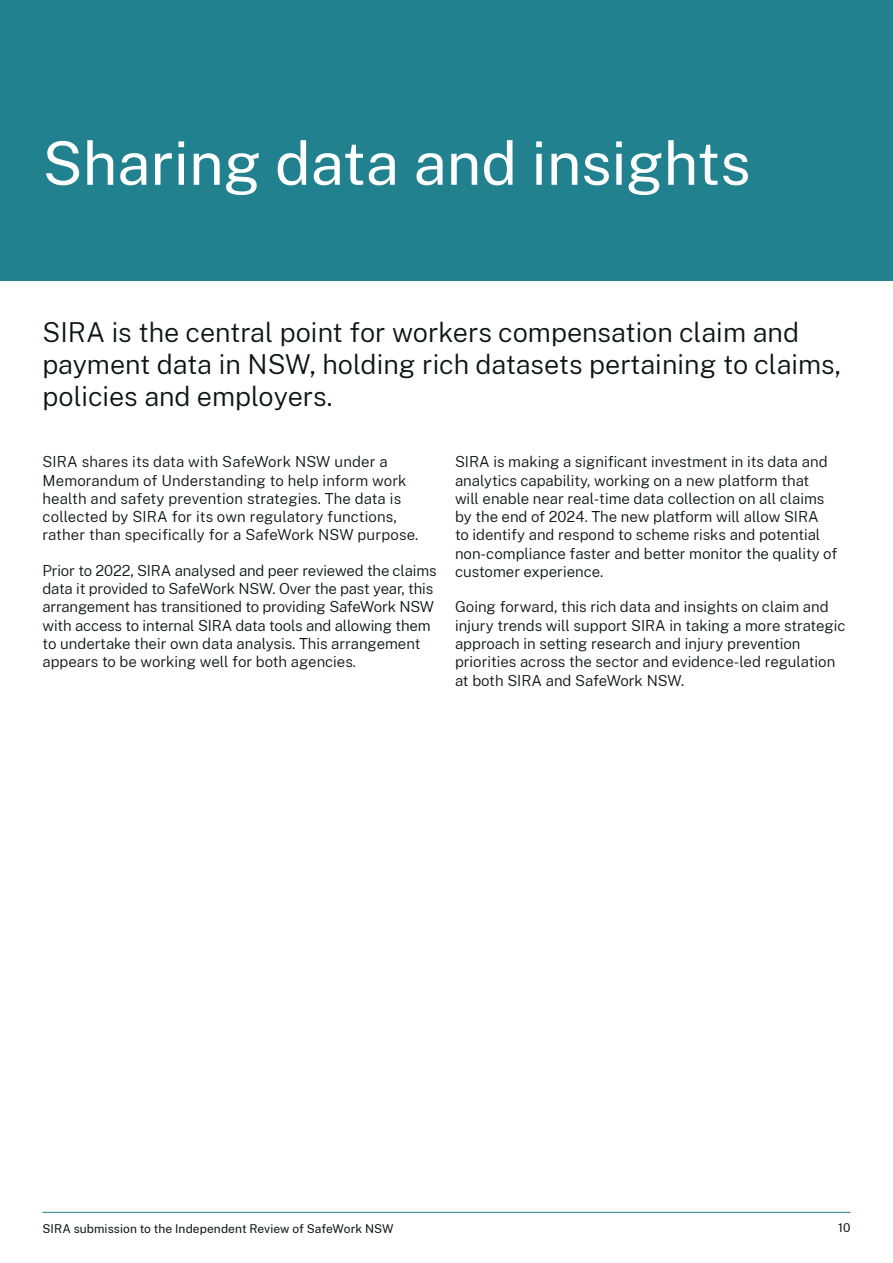
<style>
.page{position:relative;width:893px;height:1263px;background:#fff}
.page>*{position:absolute;margin:0;border:0;box-sizing:border-box;transform-origin:0 0}
.Heading_1__H1_-_Whit{font:60px "Public Sans";color:#fff}
.Intro_Copy{font:300 27px/32.4px "Public Sans";color:#0b1614}
.Body{font:300 15px/18.3px "Public Sans";color:#0b1614}
.t1{font:12px "Public Sans";letter-spacing:.005em;color:#0b1614}
</style>
<div class="page">
<div style="left:0;top:0;width:893px;height:281px;background:#22818f"></div>
<hr style="left:43px;top:1212px;width:807px;height:1px;background:#22818f">
<p class="Heading_1__H1_-_Whit" style="left:43px;top:121px;width:710px">Sharing data and insights</p>
<p class="Intro_Copy" style="left:43px;top:314px;width:800px">SIRA is the central point for workers compensation claim and payment data in NSW, holding rich datasets pertaining to claims, policies and employers.</p>
<p class="Body" style="left:43px;top:452px;width:377px">SIRA shares its data with SafeWork NSW under a Memorandum of Understanding to help inform work health and safety prevention strategies. The data is collected by SIRA for its own regulatory functions, rather than specifically for a SafeWork NSW purpose.</p>
<p class="Body" style="left:43px;top:560px;width:395px">Prior to 2022, SIRA analysed and peer reviewed the claims data it provided to SafeWork NSW. Over the past year, this arrangement has transitioned to providing SafeWork NSW with access to internal SIRA data tools and allowing them to undertake their own data analysis. This arrangement appears to be working well for both agencies.</p>
<p class="Body" style="left:455px;top:452px;width:384px">SIRA is making a significant investment in its data and analytics capability, working on a new platform that<br>will enable near real-time data collection on all claims by the end of 2024. The new platform will allow SIRA<br>to identify and respond to scheme risks and potential non-compliance faster and better monitor the quality of customer experience.</p>
<p class="Body" style="left:455px;top:597px;width:392px">Going forward, this rich data and insights on claim and injury trends will support SIRA in taking a more strategic approach in setting research and injury prevention priorities across the sector and evidence-led regulation at both SIRA and SafeWork NSW.</p>
<p class="t1" style="left:43px;top:1220px;width:352px">SIRA submission to the Independent Review of SafeWork NSW</p>
<p class="t1" style="left:838px;top:1219px;width:14px">10</p>
</div>
